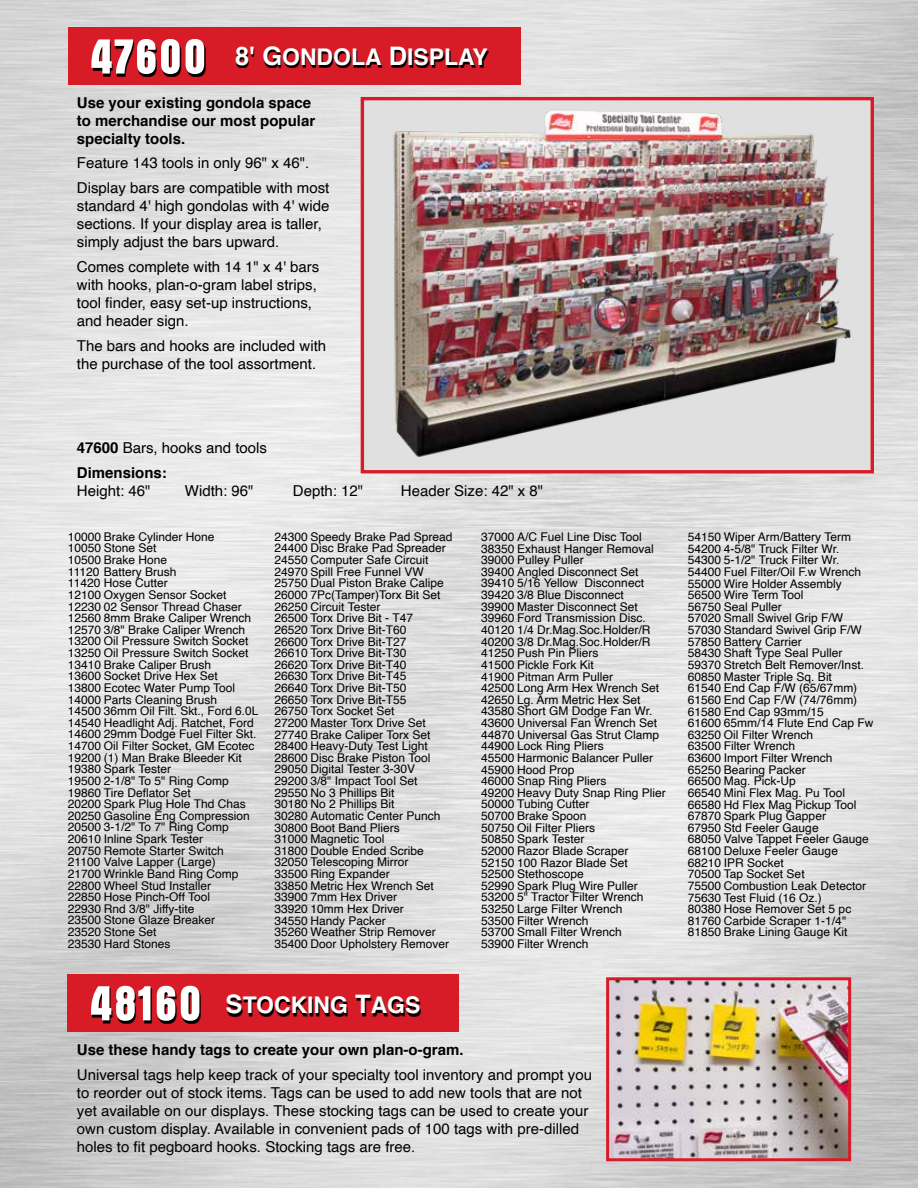
<style>
.page{position:relative;width:918px;height:1188px;background:#fff}
.page>*{position:absolute;margin:0;border:0;box-sizing:border-box;transform-origin:0 0}
.t1{font:22.95px "Helvetica Bold SC900";color:#fff}
.t2{font:15px/18px "Helvetica";color:#000}
.t3{font:700 15px/18px "Helvetica";color:#000}
.t4{font:12px/11.7px "Helvetica";color:#000}
.s1{font-family:"LISLENEW";font-size:51px}
.s2{font-size:25.5px}
.s3{font-weight:700}
</style>
<div class="page">
<img style="left:0;top:0;width:918px;height:1188px">
<div style="left:68px;top:27px;width:452px;height:58px;background:#d71c27"></div>
<img style="left:365px;top:101px;width:505px;height:368px">
<div style="left:361px;top:97px;width:513px;height:376px;border:3px solid #d71c27"></div>
<svg style="left:93px;top:41px;width:112px;height:36px"></svg>
<svg style="left:237px;top:49px;width:252px;height:19px"></svg>
<img style="left:610px;top:981px;width:237px;height:176px">
<div style="left:606px;top:977px;width:245px;height:184px;border:3px solid #d71c27"></div>
<div style="left:68px;top:974px;width:391px;height:57px;background:#d71c27"></div>
<svg style="left:92px;top:988px;width:109px;height:35px;fill:#080101"></svg>
<svg style="left:228px;top:997px;width:193px;height:19px"></svg>
<h1 class="t1" style="left:90px;top:38px;width:399px"><span class="s1">47600</span> <span class="s2">8' G</span>ONDOLA <span class="s2">D</span>ISPLAY</h1>
<p class="t3" style="left:77px;top:94px;width:240px">Use your existing gondola space to merchandise our most popular specialty tools.</p>
<p class="t2" style="left:77px;top:151px;width:254px;line-height:24.8px">Feature 143 tools in only 96" x 46".<br>Display bars are compatible with most</p>
<p class="t2" style="left:77px;top:197px;width:254px">standard 4' high gondolas with 4' wide sections. If your display area is taller, simply adjust the bars upward.</p>
<p class="t2" style="left:77px;top:258px;width:244px">Comes complete with 14 1" x 4' bars with hooks, plan-o-gram label strips, tool finder, easy set-up instructions, and header sign.</p>
<p class="t2" style="left:77px;top:337px;width:251px">The bars and hooks are included with the purchase of the tool assortment.</p>
<p class="t2" style="left:77px;top:436px;width:192px;line-height:24.8px"><span class="s3">47600</span> Bars, hooks and tools<br><span class="s3">Dimensions:</span></p>
<p class="t2" style="left:77px;top:482px;width:75px">Height: 46"</p>
<p class="t2" style="left:185px;top:482px;width:70px">Width: 96"</p>
<p class="t2" style="left:293px;top:482px;width:72px">Depth: 12"</p>
<p class="t2" style="left:401px;top:482px;width:144px">Header Size: 42" x 8"</p>
<p class="t4" style="left:68px;top:531px;width:192px">10000 Brake Cylinder Hone<br>10050 Stone Set<br>10500 Brake Hone<br>11120 Battery Brush<br>11420 Hose Cutter<br>12100 Oxygen Sensor Socket<br>12230 02 Sensor Thread Chaser<br>12560 8mm Brake Caliper Wrench<br>12570 3/8" Brake Caliper Wrench<br>13200 Oil Pressure Switch Socket<br>13250 Oil Pressure Switch Socket<br>13410 Brake Caliper Brush<br>13600 Socket Drive Hex Set<br>13800 Ecotec Water Pump Tool<br>14000 Parts Cleaning Brush<br>14500 36mm Oil Filt. Skt., Ford 6.0L<br>14540 Headlight Adj. Ratchet, Ford<br>14600 29mm Dodge Fuel Filter Skt.<br>14700 Oil Filter Socket, GM Ecotec<br>19200 (1) Man Brake Bleeder Kit<br>19380 Spark Tester<br>19500 2-1/8" To 5" Ring Comp<br>19860 Tire Deflator Set<br>20200 Spark Plug Hole Thd Chas<br>20250 Gasoline Eng Compression<br>20500 3-1/2" To 7" Ring Comp<br>20610 Inline Spark Tester<br>20750 Remote Starter Switch<br>21100 Valve Lapper (Large)<br>21700 Wrinkle Band Ring Comp<br>22800 Wheel Stud Installer<br>22850 Hose Pinch-Off Tool<br>22930 Rnd 3/8" Jiffy-tite<br>23500 Stone Glaze Breaker<br>23520 Stone Set<br>23530 Hard Stones</p>
<p class="t4" style="left:275px;top:531px;width:180px">24300 Speedy Brake Pad Spread<br>24400 Disc Brake Pad Spreader<br>24550 Computer Safe Circuit<br>24970 Spill Free Funnel VW<br>25750 Dual Piston Brake Calipe<br>26000 7Pc(Tamper)Torx Bit Set<br>26250 Circuit Tester<br>26500 Torx Drive Bit - T47<br>26520 Torx Drive Bit-T60<br>26600 Torx Drive Bit-T27<br>26610 Torx Drive Bit-T30<br>26620 Torx Drive Bit-T40<br>26630 Torx Drive Bit-T45<br>26640 Torx Drive Bit-T50<br>26650 Torx Drive Bit-T55<br>26750 Torx Socket Set<br>27200 Master Torx Drive Set<br>27740 Brake Caliper Torx Set<br>28400 Heavy-Duty Test Light<br>28600 Disc Brake Piston Tool<br>29050 Digital Tester 3-30V<br>29200 3/8" Impact Tool Set<br>29550 No 3 Phillips Bit<br>30180 No 2 Phillips Bit<br>30280 Automatic Center Punch<br>30800 Boot Band Pliers<br>31000 Magnetic Tool<br>31800 Double Ended Scribe<br>32050 Telescoping Mirror<br>33500 Ring Expander<br>33850 Metric Hex Wrench Set<br>33900 7mm Hex Driver<br>33920 10mm Hex Driver<br>34550 Handy Packer<br>35260 Weather Strip Remover<br>35400 Door Upholstery Remover</p>
<p class="t4" style="left:481px;top:531px;width:186px">37000 A/C Fuel Line Disc Tool<br>38350 Exhaust Hanger Removal<br>39000 Pulley Puller<br>39400 Angled Disconnect Set<br>39410 5/16 Yellow Disconnect<br>39420 3/8 Blue Disconnect<br>39900 Master Disconnect Set<br>39960 Ford Transmission Disc.<br>40120 1/4 Dr.Mag.Soc.Holder/R<br>40200 3/8 Dr.Mag.Soc.Holder/R<br>41250 Push Pin Pliers<br>41500 Pickle Fork Kit<br>41900 Pitman Arm Puller<br>42500 Long Arm Hex Wrench Set<br>42650 Lg. Arm Metric Hex Set<br>43580 Short GM Dodge Fan Wr.<br>43600 Universal Fan Wrench Set<br>44870 Universal Gas Strut Clamp<br>44900 Lock Ring Pliers<br>45500 Harmonic Balancer Puller<br>45900 Hood Prop<br>46000 Snap Ring Pliers<br>49200 Heavy Duty Snap Ring Plier<br>50000 Tubing Cutter<br>50700 Brake Spoon<br>50750 Oil Filter Pliers<br>50850 Spark Tester<br>52000 Razor Blade Scraper<br>52150 100 Razor Blade Set<br>52500 Stethoscope<br>52990 Spark Plug Wire Puller<br>53200 5" Tractor Filter Wrench<br>53250 Large Filter Wrench<br>53500 Filter Wrench<br>53700 Small Filter Wrench<br>53900 Filter Wrench</p>
<p class="t4" style="left:688px;top:531px;width:187px">54150 Wiper Arm/Battery Term<br>54200 4-5/8" Truck Filter Wr.<br>54300 5-1/2" Truck Filter Wr.<br>54400 Fuel Filter/Oil F.w Wrench<br>55000 Wire Holder Assembly<br>56500 Wire Term Tool<br>56750 Seal Puller<br>57020 Small Swivel Grip F/W<br>57030 Standard Swivel Grip F/W<br>57850 Battery Carrier<br>58430 Shaft Type Seal Puller<br>59370 Stretch Belt Remover/Inst.<br>60850 Master Triple Sq. Bit<br>61540 End Cap F/W (65/67mm)<br>61560 End Cap F/W (74/76mm)<br>61580 End Cap 93mm/15<br>61600 65mm/14 Flute End Cap Fw<br>63250 Oil Filter Wrench<br>63500 Filter Wrench<br>63600 Import Filter Wrench<br>65250 Bearing Packer<br>66500 Mag. Pick-Up<br>66540 Mini Flex Mag. Pu Tool<br>66580 Hd Flex Mag Pickup Tool<br>67870 Spark Plug Gapper<br>67950 Std Feeler Gauge<br>68050 Valve Tappet Feeler Gauge<br>68100 Deluxe Feeler Gauge<br>68210 IPR Socket<br>70500 Tap Socket Set<br>75500 Combustion Leak Detector<br>75630 Test Fluid (16 Oz.)<br>80380 Hose Remover Set 5 pc<br>81760 Carbide Scraper 1-1/4"<br>81850 Brake Lining Gauge Kit</p>
<h1 class="t1" style="left:90px;top:987px;width:332px"><span class="s1">48160</span> <span class="s2">S</span>TOCKING <span class="s2">T</span>AGS</h1>
<p class="t3" style="left:77px;top:1041px;width:388px">Use these handy tags to create your own plan-o-gram.</p>
<p class="t2" style="left:77px;top:1066px;width:517px">Universal tags help keep track of your specialty tool inventory and prompt you to reorder out of stock items. Tags can be used to add new tools that are not yet available on our displays. These stocking tags can be used to create your own custom display. Available in convenient pads of 100 tags with pre-dilled holes to fit pegboard hooks. Stocking tags are free.</p>
</div>
